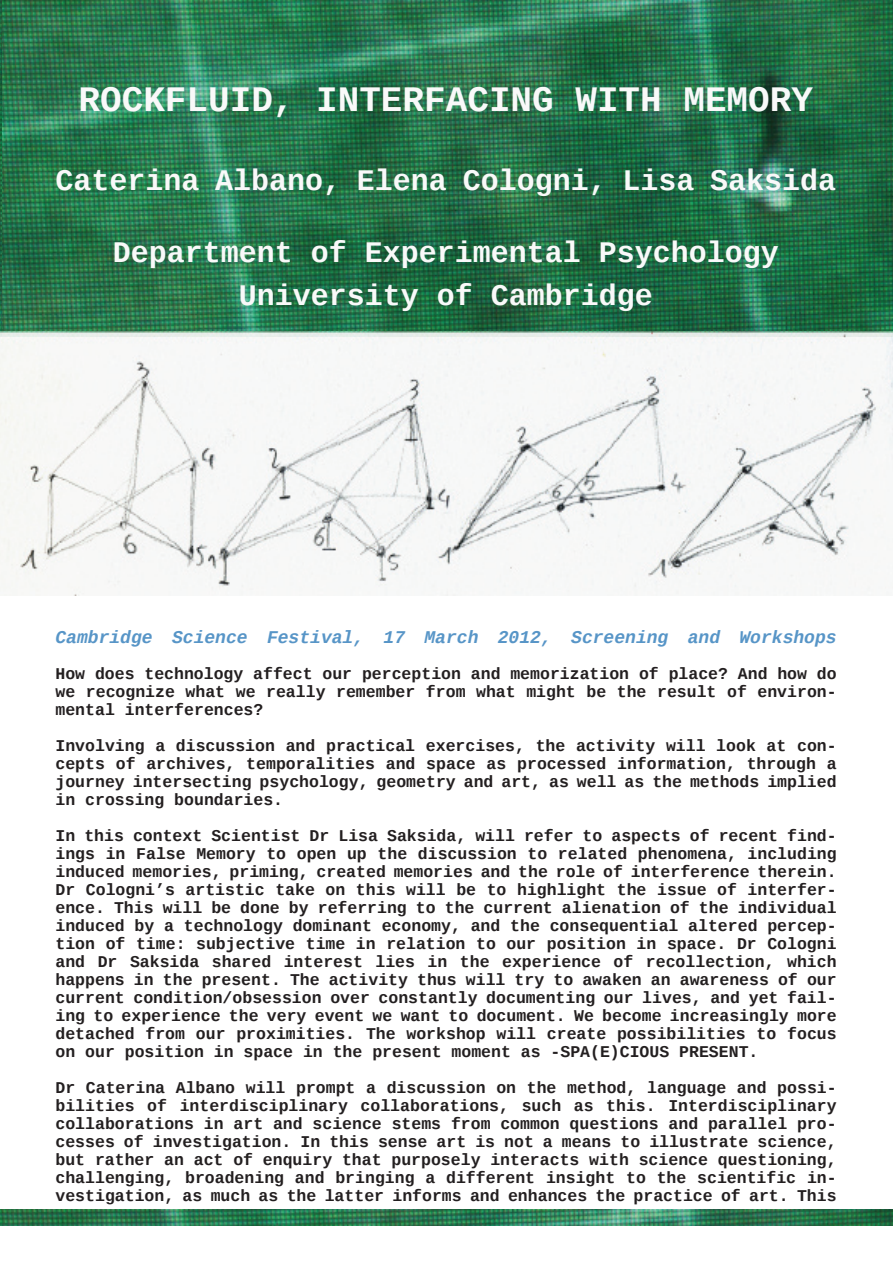
<style>
.page{position:relative;width:893px;height:1263px;background:#fff}
.page>*{position:absolute;margin:0;border:0;box-sizing:border-box;transform-origin:0 0}
.t1{font:700 36px "Cousine";color:#f9f9f9}
.t2{font:700 30px/43.2px "Cousine";color:#f9f9f9;text-align:center}
.t3{font:italic 700 18px "Cousine";color:#5795c7}
.t4{font:700 16.5px/18px "Cousine";color:#231f20;text-align:justify}
</style>
<div class="page">
<img style="left:0;top:1209px;width:893px;height:17px">
<img style="left:0;top:0;width:893px;height:332px">
<img style="left:0;top:332px;width:893px;height:264px">
<h1 class="t1" style="left:79px;top:81px;width:736px">ROCKFLUID, INTERFACING WITH MEMORY</h1>
<h2 class="t2" style="left:56px;top:159px;width:782px">Caterina Albano, Elena Cologni, Lisa Saksida</h2>
<h2 class="t2" style="left:113px;top:231px;width:668px">Department of Experimental Psychology<br>University of Cambridge</h2>
<p class="t3" style="left:56px;top:627px;width:783px">Cambridge Science Festival, 17 March 2012, Screening and Workshops</p>
<p class="t4" style="left:56px;top:664px;width:783px">How does technology affect our perception and memorization of place? And how do we recognize what we really remember from what might be the result of environ&shy;mental interferences?</p>
<p class="t4" style="left:56px;top:736px;width:783px">Involving a discussion and practical exercises, the activity will look at con&shy;cepts of archives, temporalities and space as processed information, through a journey intersecting psychology, geometry and art, as well as the methods implied in crossing boundaries.</p>
<p class="t4" style="left:56px;top:826px;width:783px">In this context Scientist Dr Lisa Saksida, will refer to aspects of recent find&shy;ings in False Memory to open up the discussion to related phenomena, including induced memories, priming, created memories and the role of interference therein.<br>Dr Cologni’s artistic take on this will be to highlight the issue of interfer&shy;ence. This will be done by referring to the current alienation of the individual induced by a technology dominant economy, and the consequential altered percep&shy;tion of time: subjective time in relation to our position in space. Dr Cologni and Dr Saksida shared interest lies in the experience of recollection, which happens in the present. The activity thus will try to awaken an awareness of our current condition/obsession over constantly documenting our lives, and yet fail&shy;ing to experience the very event we want to document. We become increasingly more detached from our proximities. The workshop will create possibilities to focus on our position in space in the present moment as -SPA(E)CIOUS PRESENT.</p>
<p class="t4" style="left:56px;top:1078px;width:783px">Dr Caterina Albano will prompt a discussion on the method, language and possi&shy;bilities of interdisciplinary collaborations, such as this. Interdisciplinary collaborations in art and science stems from common questions and parallel pro&shy;cesses of investigation. In this sense art is not a means to illustrate science, but rather an act of enquiry that purposely interacts with science questioning, challenging, broadening and bringing a different insight to the scientific in&shy;vestigation, as much as the latter informs and enhances the practice of art. This</p>
</div>
